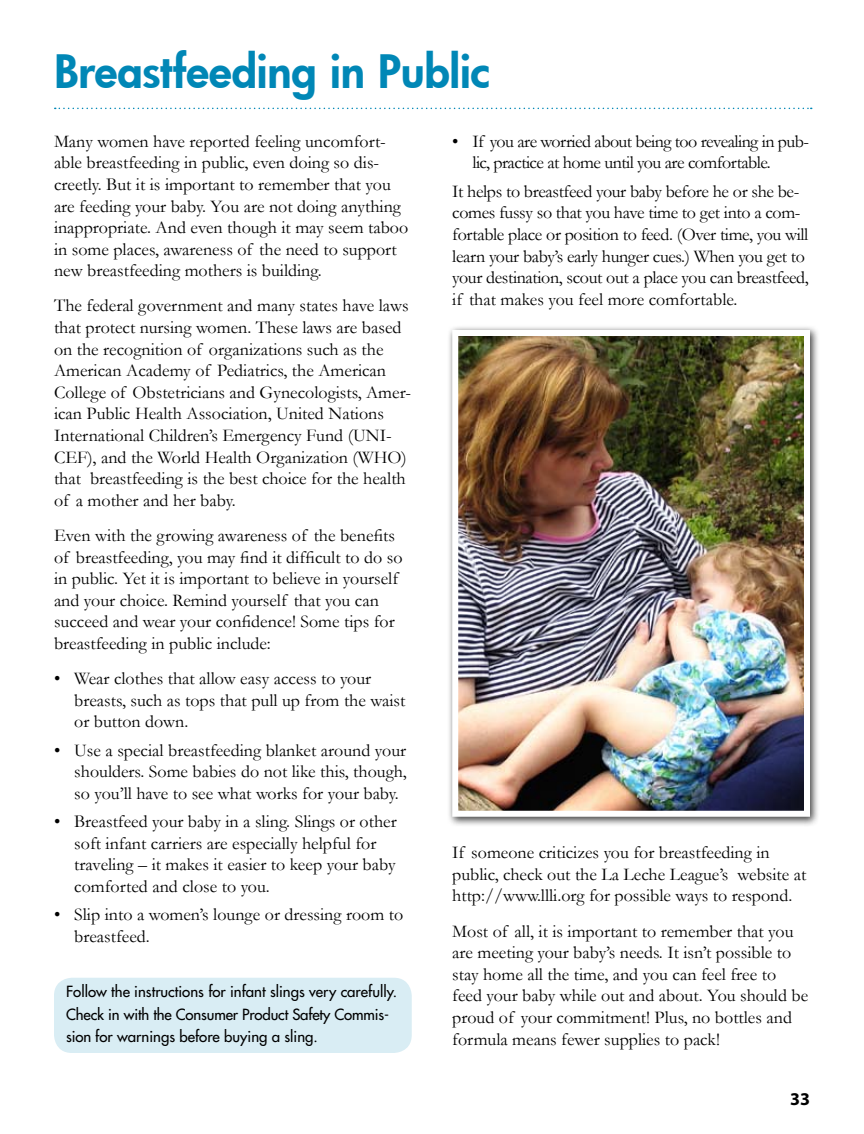
<style>
.page{position:relative;width:864px;height:1134px;background:#fff}
.page>*{position:absolute;margin:0;border:0;box-sizing:border-box;transform-origin:0 0}
.t1{font:800 45px "Futura";letter-spacing:-.01em;color:#0087b6}
.Body{font:18px/21.6px "Garamond";color:#000}
.Bullet{font:18px/21.6px "Garamond";color:#000}
.Body-2{font:18px/21.6px "Garamond";letter-spacing:-.02em;color:#000}
.Bullet-2{font:18px/21.6px "Garamond";letter-spacing:-.03em;color:#000}
.t2{font:700 18px "Myriad";color:#000}
.t3{font:15px/22.5px "Futura";color:#000}
</style>
<div class="page">
<svg style="left:55px;top:108px;width:757px;height:1px"></svg>
<div style="left:54px;top:978px;width:358px;height:75px;background:#d9edf4;border-radius:18px"></div>
<div style="left:447px;top:325px;width:373px;height:502px;background:#000;opacity:.75"></div>
<img style="left:459px;top:337px;width:344px;height:473px">
<div style="left:452px;top:330px;width:358px;height:487px;border:6px solid #fff"></div>
<h1 class="t1" style="left:54px;top:41px;width:437px">Breastfeeding in Public</h1>
<p class="Body" style="left:54px;top:130px;width:356px">Many women have reported feeling uncomfort&shy;able breastfeeding in public, even doing so dis&shy;creetly. But it is important to remember that you are feeding your baby. You are not doing anything inappropriate. And even though it may seem taboo in some places, awareness of the need to support new breastfeeding mothers is building.</p>
<p class="Body" style="left:54px;top:295px;width:358px">The federal government and many states have laws that protect nursing women. These laws are based on the recognition of organizations such as the American Academy of Pediatrics, the American College of Obstetricians and Gynecologists, Amer&shy;ican Public Health Association, United Nations International Children’s Emergency Fund (UNI-CEF), and the World Health Organization (WHO) that breastfeeding is the best choice for the health of a mother and her baby.</p>
<p class="Body" style="left:54px;top:524px;width:350px">Even with the growing awareness of the benefits of breastfeeding, you may find it difficult to do so in public. Yet it is important to believe in yourself and your choice. Remind yourself that you can succeed and wear your confidence! Some tips for breastfeeding in public include:</p>
<p class="Bullet" style="left:74px;top:667px;width:333px;text-indent:-20px">• Wear clothes that allow easy access to your breasts, such as tops that pull up from the waist or button down.</p>
<p class="Bullet" style="left:74px;top:739px;width:334px;text-align:justify;text-indent:-20px">• Use a special breastfeeding blanket around your shoulders. Some babies do not like this, though, so you’ll have to see what works for your baby.</p>
<p class="Bullet" style="left:74px;top:810px;width:324px;text-indent:-20px">• Breastfeed your baby in a sling. Slings or other soft infant carriers are especially helpful for traveling – it makes it easier to keep your baby comforted and close to you.</p>
<p class="Bullet" style="left:74px;top:903px;width:330px;text-indent:-20px">• Slip into a women’s lounge or dressing room to breastfeed.</p>
<p class="Bullet-2" style="left:472px;top:130px;width:338px;text-indent:-20px">• If you are worried about being too revealing in pub&shy;lic, practice at home until you are comfortable.</p>
<p class="Body-2" style="left:452px;top:180px;width:358px">It helps to breastfeed your baby before he or she be&shy;comes fussy so that you have time to get into a com&shy;fortable place or position to feed. (Over time, you will learn your baby’s early hunger cues.) When you get to your destination, scout out a place you can breastfeed, if that makes you feel more comfortable.</p>
<p class="Body" style="left:452px;top:841px;width:356px">If someone criticizes you for breastfeeding in public, check out the La Leche League’s website at http://www.llli.org for possible ways to respond.</p>
<p class="Body" style="left:452px;top:920px;width:357px">Most of all, it is important to remember that you are meeting your baby’s needs. It isn’t possible to stay home all the time, and you can feel free to feed your baby while out and about. You should be proud of your commitment! Plus, no bottles and formula means fewer supplies to pack!</p>
<p class="t3" style="left:66px;top:980px;width:332px">Follow the instructions for infant slings very carefully.<br>Check in with the Consumer Product Safety Commis&shy;sion for warnings before buying a sling.</p>
<p class="t2" style="left:790px;top:1090px;width:21px">33</p>
</div>
